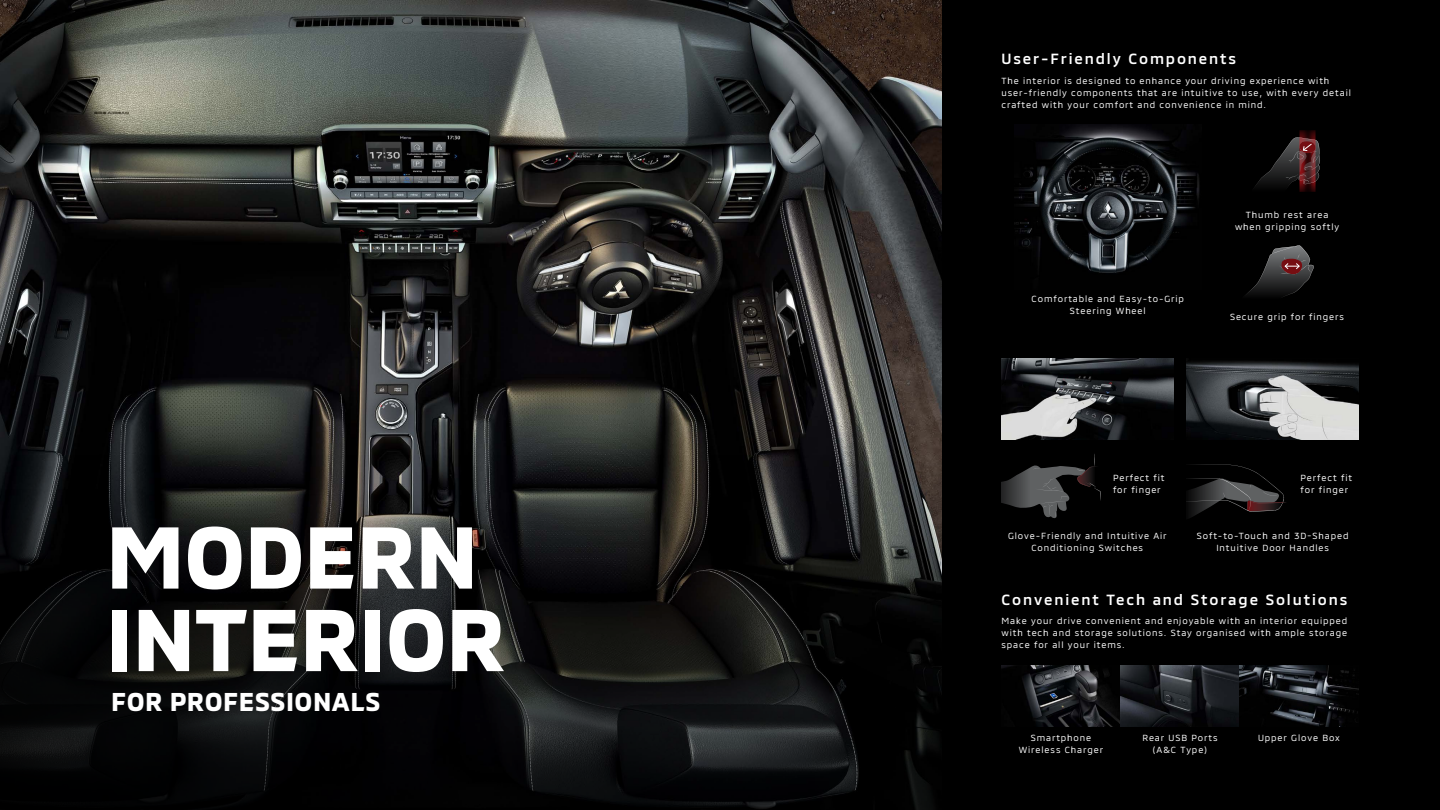
<style>
.page{position:relative;width:1440px;height:810px;background:#fff}
.page>*{position:absolute;margin:0;border:0;box-sizing:border-box;transform-origin:0 0}
.t1{font:700 90px/82.5px "MMCOFFICE";letter-spacing:-.01em;color:#fff}
.t2{font:700 26.25px "MMCOFFICE";letter-spacing:.02em;color:#fff}
.t3{font:500 15px "MMCOFFICE";letter-spacing:.125em;color:#fff}
.t4{font:9px/12px "MMCOFFICE";letter-spacing:.1em;color:#fff;text-align:center}
</style>
<div class="page">
<img style="left:0;top:0;width:942px;height:405px">
<img style="left:0;top:405px;width:942px;height:48px">
<svg style="left:2px;top:455px;width:939px;height:353px;background:#121313"></svg>
<div style="left:942px;top:0;width:498px;height:810px;background:#000"></div>
<img style="left:1014px;top:125px;width:186px;height:148px">
<img style="left:1187px;top:361px;width:172px;height:78px">
<svg style="left:1187px;top:465px;width:99px;height:53px"></svg>
<svg style="left:1002px;top:454px;width:98px;height:64px"></svg>
<img style="left:1002px;top:358px;width:171px;height:81px">
<img style="left:1002px;top:666px;width:356px;height:60px">
<svg style="left:1245px;top:246px;width:69px;height:51px"></svg>
<svg style="left:1254px;top:130px;width:66px;height:62px"></svg>
<h1 class="t1" style="left:106px;top:505px;width:401px">MODERN<br>INTERIOR</h1>
<h2 class="t2" style="left:111px;top:682px;width:271px">FOR PROFESSIONALS</h2>
<h3 class="t3" style="left:1002px;top:47px;width:236px">User-Friendly Components</h3>
<p class="t4" style="left:1002px;top:73px;width:351px;text-align:left">The interior is designed to enhance your driving experience with user-friendly components that are intuitive to use, with every detail crafted with your comfort and convenience in mind.</p>
<p class="t4" style="left:1032px;top:292px;width:154px">Comfortable and Easy-to-Grip<br>Steering Wheel</p>
<p class="t4" style="left:1235px;top:208px;width:106px">Thumb rest area when gripping softly</p>
<p class="t4" style="left:1230px;top:310px;width:116px">Secure grip for fingers</p>
<p class="t4" style="left:1113px;top:471px;width:53px;text-align:left">Perfect fit for finger</p>
<p class="t4" style="left:1008px;top:529px;width:160px">Glove-Friendly and Intuitive Air<br>Conditioning Switches</p>
<p class="t4" style="left:1197px;top:529px;width:153px">Soft-to-Touch and 3D-Shaped<br>Intuitive Door Handles</p>
<p class="t4" style="left:1301px;top:471px;width:53px;text-align:left">Perfect fit for finger</p>
<h3 class="t3" style="left:1002px;top:588px;width:347px">Convenient Tech and Storage Solutions</h3>
<p class="t4" style="left:1002px;top:614px;width:347px;text-align:justify">Make your drive convenient and enjoyable with an interior equipped with tech and storage solutions. Stay organised with ample storage space for all your items.</p>
<p class="t4" style="left:1019px;top:730px;width:86px">Smartphone<br>Wireless Charger</p>
<p class="t4" style="left:1142px;top:730px;width:77px">Rear USB Ports (A&amp;C Type)</p>
<p class="t4" style="left:1258px;top:730px;width:83px">Upper Glove Box</p>
</div>
